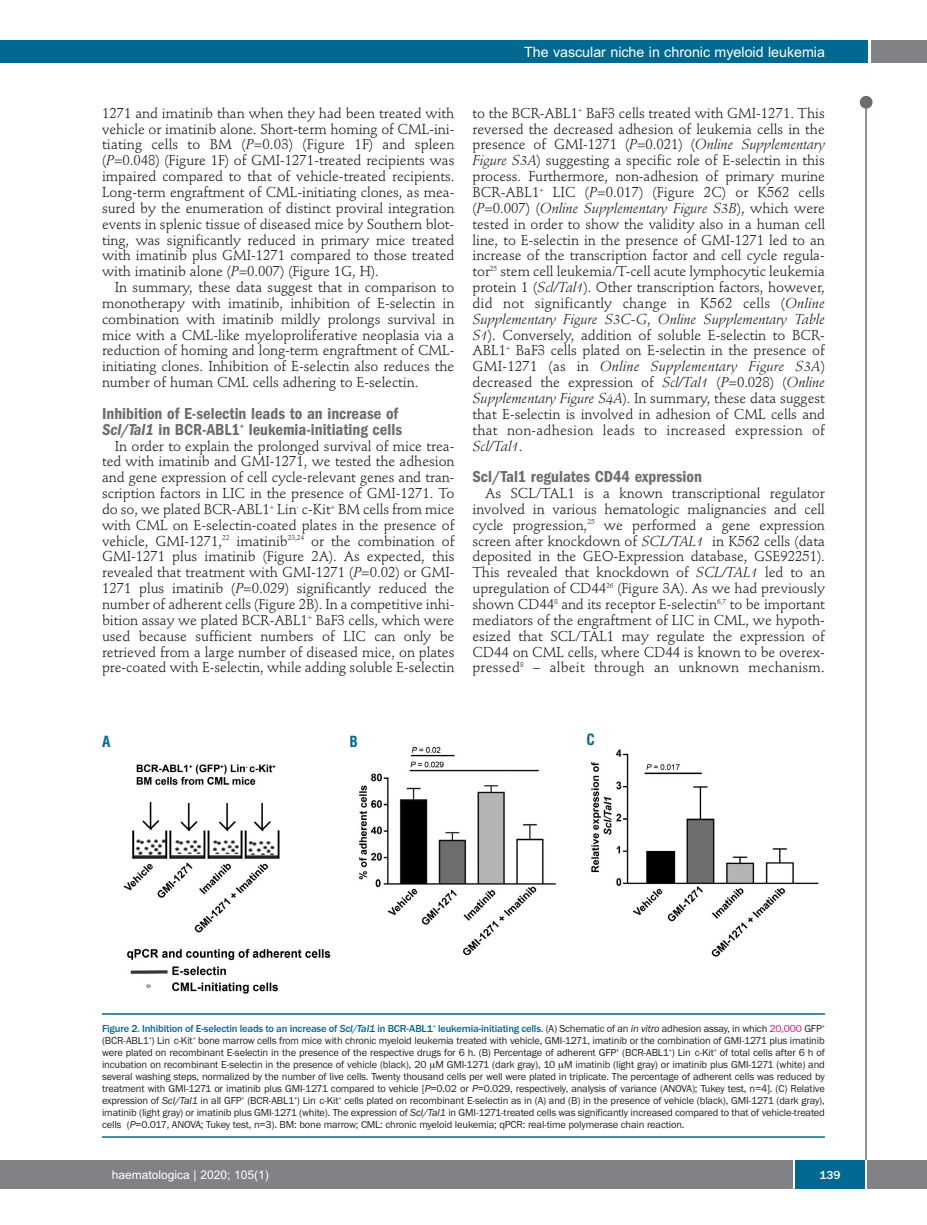
<style>
.page{position:relative;width:927px;height:1225px;background:#fff}
.page>*{position:absolute;margin:0;border:0;box-sizing:border-box;transform-origin:0 0}
.t1{font:600 condensed 16.5px/15.9px "Franklin Gothic";color:#6c6d70}
.t2{font:700 condensed 15px "Helvetica";color:#006991}
.t3{font:14.25px/15.9px "Stempel Schneidler";letter-spacing:-.005em;color:#231f20;text-align:justify}
.t4{font:14.25px "Arial";color:#fff}
.t5{font:12px "Arial";color:#fff}
.t6{font:500 12px "Franklin Gothic";color:#fff}
.t7{font:10.5px/12px "Franklin Gothic";letter-spacing:-.015em;color:#231f20;text-align:justify}
.s1{font-style:italic}
.s2{font-weight:500;color:#006991}
.s3{font-weight:500;font-style:italic;color:#006991}
.s4{color:#ed028c}
</style>
<div class="page">
<div style="left:860px;top:96px;width:12px;height:13px;background:#6c6d70;border-radius:50%"></div>
<hr style="left:865px;top:98px;width:2px;height:1062px;background:#6c6d70">
<div style="left:871px;top:40px;width:56px;height:22px;background:#808285"></div>
<div style="left:18px;top:40px;width:849px;height:22px;background:#006991"></div>
<div style="left:17px;top:1160px;width:910px;height:28px;background:#808285"></div>
<div style="left:795px;top:1160px;width:70px;height:28px;background:#006991"></div>
<hr style="left:793px;top:1160px;width:2px;height:28px;background:#fff">
<hr style="left:865px;top:1160px;width:2px;height:28px;background:#fff">
<div style="left:0;top:40px;width:19px;height:22px;background:#006991"></div>
<div style="left:0;top:1160px;width:18px;height:28px;background:#808285"></div>
<img style="left:123px;top:747px;width:696px;height:247px">
<hr style="left:102px;top:1013px;width:723px;height:1px;background:#006991">
<hr style="left:102px;top:1136px;width:723px;height:1px;background:#006991">
<p class="t4" style="left:524px;top:44px;width:302px">The vascular niche in chronic myeloid leukemia</p>
<p class="t3" style="left:102px;top:106px;width:354px">1271 and imatinib than when they had been treated with vehicle or imatinib alone. Short-term homing of CML-ini&shy;tiating cells to BM (<span class="s1">P</span>=0.03) (Figure 1F) and spleen (<span class="s1">P</span>=0.048) (Figure 1F) of GMI-1271-treated recipients was impaired compared to that of vehicle-treated recipients.<br>Long-term engraftment of CML-initiating clones, as mea - sured by the enumeration of distinct proviral integration events in splenic tissue of diseased mice by Southern blot&shy;ting, was significantly reduced in primary mice treated with imatinib plus GMI-1271 compared to those treated with imatinib alone (<span class="s1">P</span>=0.007) (Figure 1G, H).</p>
<p class="t3" style="left:102px;top:281px;width:354px;text-indent:13px">In summary, these data suggest that in comparison to monotherapy with imatinib, inhibition of E-selectin in combination with imatinib mildly prolongs survival in mice with a CML-like myeloproliferative neoplasia via a reduction of homing and long-term engraftment of CML&shy;initiating clones. Inhibition of E-selectin also reduces the number of human CML cells adhering to E-selectin.</p>
<p class="t1" style="left:102px;top:407px;width:302px">Inhibition of E-selectin leads to an increase of<br><span class="s1">Scl/Tal1</span> in BCR-ABL1<sup>+</sup> leukemia-initiating cells</p>
<p class="t3" style="left:102px;top:439px;width:354px;text-indent:13px">In order to explain the prolonged survival of mice trea - ted with imatinib and GMI-1271, we tested the adhesion and gene expression of cell cycle-relevant genes and tran&shy;scription factors in LIC in the presence of GMI-1271. To do so, we plated BCR-ABL1<sup>+</sup> Lin<sup>-</sup> c-Kit<sup>+</sup> BM cells from mice with CML on E-selectin-coated plates in the presence of vehicle, GMI-1271,<sup>22</sup> imatinib<sup>23,24</sup> or the combination of GMI-1271 plus imatinib (Figure 2A). As expected, this revealed that treatment with GMI-1271 (<span class="s1">P</span>=0.02) or GMI-1271 plus imatinib (<span class="s1">P</span>=0.029) significantly reduced the number of adherent cells (Figure 2B). In a competitive inhi&shy;bition assay we plated BCR-ABL1<sup>+</sup> BaF3 cells, which were used because sufficient numbers of LIC can only be retrieved from a large number of diseased mice, on plates pre-coated with E-selectin, while adding soluble E-selectin</p>
<p class="t3" style="left:472px;top:106px;width:354px">to the BCR-ABL1<sup>+</sup> BaF3 cells treated with GMI-1271. This reversed the decreased adhesion of leukemia cells in the presence of GMI-1271 (<span class="s1">P</span>=0.021) (<span class="s1">Online Supplementary Figure S3A</span>) suggesting a specific role of E-selectin in this process. Furthermore, non-adhesion of primary murine BCR-ABL1<sup>+</sup> LIC (<span class="s1">P</span>=0.017) (Figure 2C) or K562 cells (<span class="s1">P</span>=0.007) (<span class="s1">Online Supplementary Figure S3B</span>), which were tested in order to show the validity also in a human cell line, to E-selectin in the presence of GMI-1271 led to an increase of the transcription factor and cell cycle regula&shy;tor<sup>25</sup> stem cell leukemia/T-cell acute lymphocytic leukemia protein 1 (<span class="s1">Scl/Tal1</span>). Other transcription factors, however, did not significantly change in K562 cells (<span class="s1">Online Supplementary Figure S3C-G</span>, <span class="s1">Online Supplementary Table S1</span>). Conversely, addition of soluble E-selectin to BCR-ABL1<sup>+</sup> BaF3 cells plated on E-selectin in the presence of GMI-1271 (as in <span class="s1">Online Supplementary Figure S3A</span>) decreased the expression of <span class="s1">Scl/Tal1</span> (<span class="s1">P</span>=0.028) (<span class="s1">Online Supplementary Figure S4A</span>). In summary, these data suggest that E-selectin is involved in adhesion of CML cells and that non-adhesion leads to increased expression of <span class="s1">Scl/Tal1</span>.</p>
<p class="t1" style="left:472px;top:470px;width:231px">Scl/Tal1 regulates CD44 expression</p>
<p class="t3" style="left:472px;top:486px;width:354px;text-indent:13px">As SCL/TAL1 is a known transcriptional regulator involved in various hematologic malignancies and cell cycle progression,<sup>25</sup> we performed a gene expression screen after knockdown of <span class="s1">SCL/TAL1</span> in K562 cells (data deposited in the GEO-Expression database, GSE92251).<br>This revealed that knockdown of <span class="s1">SCL/TAL1</span> led to an upregulation of CD44<sup>26</sup> (Figure 3A). As we had previously shown CD44<sup>8</sup> and its receptor E-selectin<sup>6,7</sup> to be important mediators of the engraftment of LIC in CML, we hypoth&shy;esized that SCL/TAL1 may regulate the expression of CD44 on CML cells, where CD44 is known to be overex&shy;pressed<sup>8</sup> – albeit through an unknown mechanism.</p>
<p class="t2" style="left:102px;top:732px;width:10px">A</p>
<p class="t2" style="left:349px;top:732px;width:10px">B</p>
<p class="t2" style="left:586px;top:731px;width:10px">C</p>
<p class="t7" style="left:102px;top:1022px;width:724px"><span class="s2">Figure 2. Inhibition of E-selectin leads to an increase of</span> <span class="s3">Scl/Tal1</span> <span class="s2">in BCR-ABL1</span><sup>+</sup> <span class="s2">leukemia-initiating cells.</span> (A) Schematic of an <span class="s1">in vitro</span> adhesion assay, in which <span class="s4">20,000</span> GFP<sup>+ </sup>(BCR-ABL1<sup>+</sup>) Lin<sup>-</sup> c-Kit<sup>+</sup> bone marrow cells from mice with chronic myeloid leukemia treated with vehicle, GMI-1271, imatinib or the combination of GMI-1271 plus imatinib were plated on recombinant E-selectin in the presence of the respective drugs for 6 h. (B) Percentage of adherent GFP<sup>+</sup> (BCR-ABL1<sup>+</sup>) Lin<sup>-</sup> c-Kit<sup>+</sup> of total cells after 6 h of incubation on recombinant E-selectin in the presence of vehicle (black), 20 M GMI-1271 (dark gray), 10 M imatinib (light gray) or imatinib plus GMI-1271 (white) and several washing steps, normalized by the number of live cells. Twenty thousand cells per well were plated in triplicate. The percentage of adherent cells was reduced by treatment with GMI-1271 or imatinib plus GMI-1271 compared to vehicle [<span class="s1">P</span>=0.02 or <span class="s1">P</span>=0.029, respectively, analysis of variance (ANOVA); Tukey test, n=4]. (C) Relative expression of <span class="s1">Scl/Tal1</span> in all GFP<sup>+</sup> (BCR-ABL1<sup>+</sup>) Lin<sup>-</sup> c-Kit<sup>+</sup> cells plated on recombinant E-selectin as in (A) and (B) in the presence of vehicle (black), GMI-1271 (dark gray), imatinib (light gray) or imatinib plus GMI-1271 (white). The expression of <span class="s1">Scl/Tal1</span> in GMI-1271-treated cells was significantly increased compared to that of vehicle-treated cells (<span class="s1">P</span>=0.017, ANOVA; Tukey test, n=3). BM: bone marrow; CML: chronic myeloid leukemia; qPCR: real-time polymerase chain reaction.</p>
<p class="t5" style="left:112px;top:1167px;width:158px">haematologica | 2020; 105(1)</p>
<p class="t6" style="left:819px;top:1167px;width:23px">139</p>
</div>
